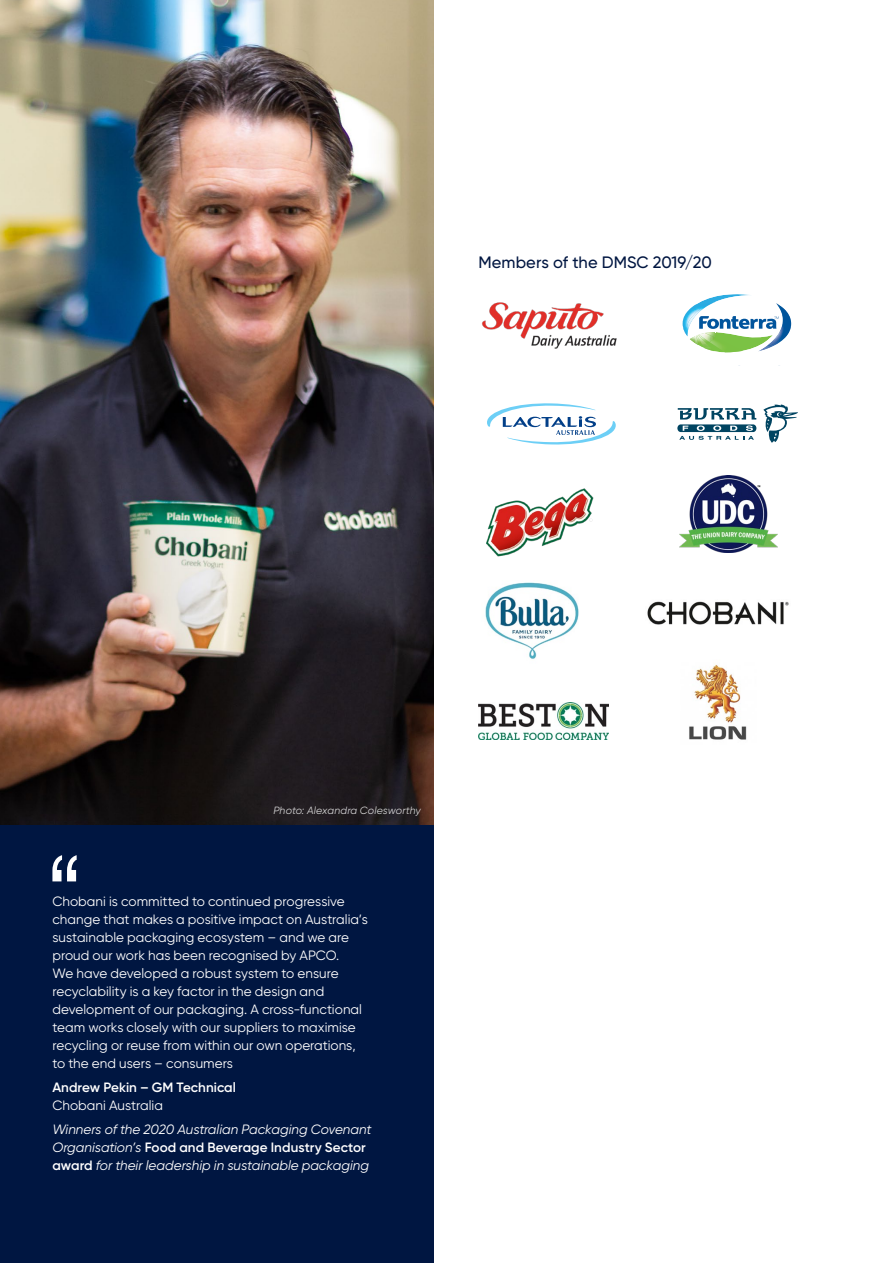
<style>
.page{position:relative;width:893px;height:1263px;background:#fff}
.page>*{position:absolute;margin:0;border:0;box-sizing:border-box;transform-origin:0 0}
.t1{font:500 16.5px "Gilroy";color:#001641}
.t2{font:13.5px/18px "Gilroy";letter-spacing:.005em;color:#fff}
.t3{font:italic 13.5px/18px "Gilroy";color:#fff}
.t4{font:600 13.5px "Gilroy";letter-spacing:.005em;color:#fff}
.t5{font:italic 10.5px "Gilroy";letter-spacing:.01em;color:#fff}
.s1{font-weight:600;font-style:normal}
</style>
<div class="page">
<div style="left:0;top:0;width:434px;height:1263px;background:#001641"></div>
<img style="left:0;top:0;width:434px;height:825px">
<svg style="left:52px;top:855px;width:25px;height:26px"></svg>
<svg style="left:487px;top:403px;width:129px;height:42px"></svg>
<svg style="left:682px;top:294px;width:110px;height:59px"></svg>
<svg style="left:678px;top:408px;width:78px;height:32px"></svg>
<svg style="left:763px;top:404px;width:35px;height:39px"></svg>
<img style="left:486px;top:488px;width:108px;height:69px">
<img style="left:485px;top:582px;width:94px;height:77px">
<img style="left:482px;top:302px;width:135px;height:47px">
<img style="left:478px;top:702px;width:130px;height:38px">
<img style="left:689px;top:664px;width:58px;height:76px">
<img style="left:647px;top:601px;width:142px;height:24px">
<img style="left:680px;top:476px;width:97px;height:76px">
<p class="t1" style="left:478px;top:252px;width:235px">Members of the DMSC 2019/20</p>
<p class="t5" style="left:273px;top:804px;width:149px">Photo: Alexandra Colesworthy</p>
<p class="t2" style="left:52px;top:892px;width:317px">Chobani is committed to continued progressive change that makes a positive impact on Australia’s sustainable packaging ecosystem – and we are proud our work has been recognised by APCO.<br>We have developed a robust system to ensure recyclability is a key factor in the design and development of our packaging. A cross-functional team works closely with our suppliers to maximise recycling or reuse from within our own operations, to the end users – consumers</p>
<p class="t4" style="left:52px;top:1079px;width:185px">Andrew Pekin – GM Technical</p>
<p class="t2" style="left:52px;top:1096px;width:112px">Chobani Australia</p>
<p class="t3" style="left:52px;top:1120px;width:321px">Winners of the 2020 Australian Packaging Covenant<br>Organisation’s <span class="s1">Food and Beverage Industry Sector award</span> for their leadership in sustainable packaging</p>
</div>
